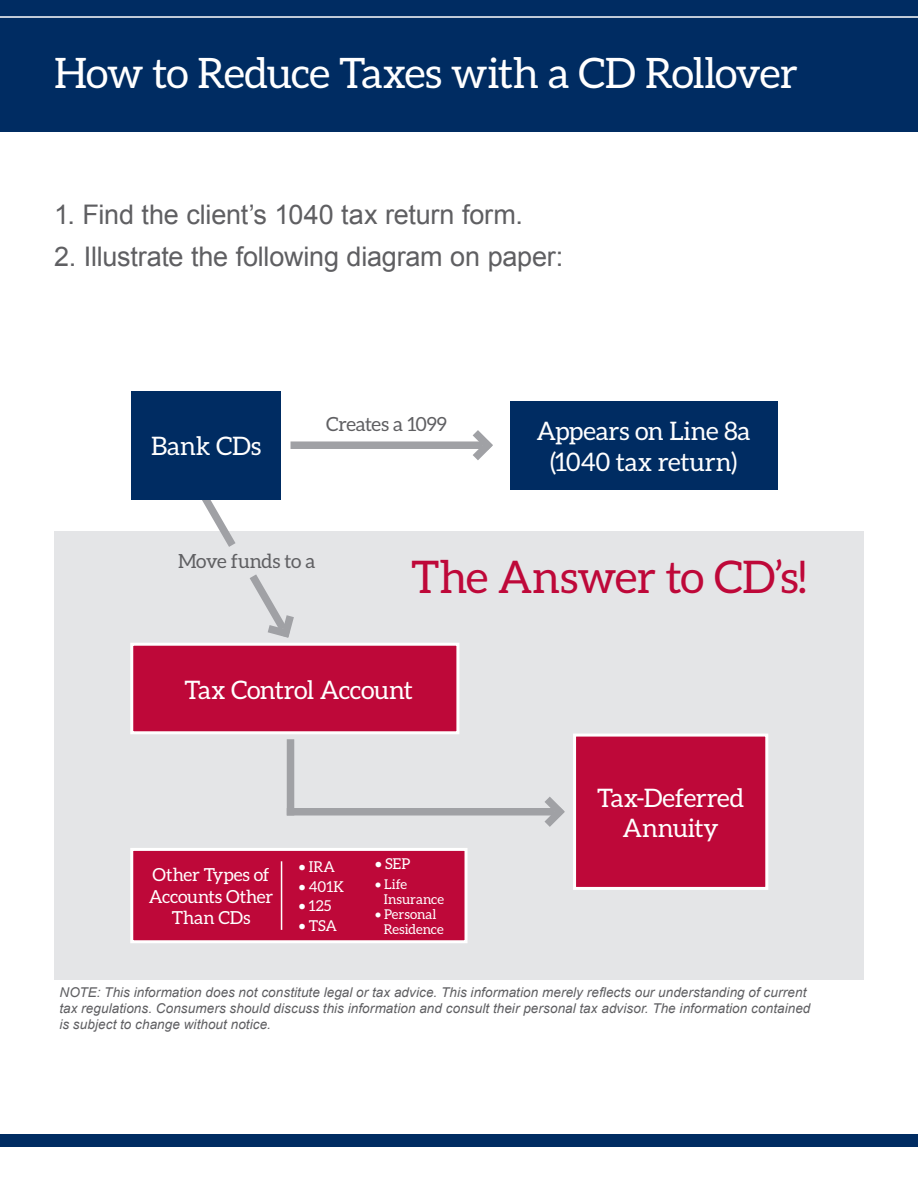
<style>
.page{position:relative;width:918px;height:1188px;background:#fff}
.page>*{position:absolute;margin:0;border:0;box-sizing:border-box;transform-origin:0 0}
.t1{font:45px "Aleo";letter-spacing:-.015em;color:#be0839}
.t2{font:42px "Aleo";letter-spacing:-.03em;color:#fff}
.t3{font:27px "Arial";letter-spacing:-.01em;color:#5f5f62}
.t4{font:25.5px/30.6px "Aleo";letter-spacing:-.01em;color:#fff;text-align:center}
.t5{font:19.5px "Aleo";letter-spacing:-.02em;color:#5f5f62}
.t6{font:18px/21.6px "Aleo";letter-spacing:-.01em;color:#fff;text-align:center}
.t7{font:15px "Aleo";color:#fff}
.t8{font:italic 13.5px/16.2px "Arial";letter-spacing:.005em;color:#5f5f62}
.t9{font:13.5px/15px "Aleo";color:#fff}
</style>
<div class="page">
<div style="left:54px;top:531px;width:810px;height:449px;background:#e4e5e7"></div>
<svg style="left:202px;top:500px;width:34px;height:47px"></svg>
<div style="left:0;top:1134px;width:918px;height:13px;background:#002c62"></div>
<div style="left:0;top:0;width:918px;height:132px;background:#002c62"></div>
<hr style="left:0;top:16px;width:918px;height:2px;background:#fff">
<div style="left:132px;top:391px;width:149px;height:109px;background:#002c62"></div>
<div style="left:510px;top:401px;width:268px;height:89px;background:#002c62"></div>
<div style="left:130px;top:643px;width:329px;height:91px;background:#be0839;border:3px solid #fff"></div>
<div style="left:573px;top:734px;width:195px;height:156px;background:#be0839;border:3px solid #fff"></div>
<div style="left:130px;top:848px;width:338px;height:95px;background:#be0839;border:3px solid #fff"></div>
<hr style="left:281px;top:861px;width:1px;height:69px;background:#fff">
<div style="left:291px;top:441px;width:192px;height:8px;background:#a0a1a5"></div>
<svg style="left:465px;top:430px;width:28px;height:30px"></svg>
<svg style="left:544px;top:797px;width:21px;height:30px"></svg>
<svg style="left:243px;top:574px;width:56px;height:72px"></svg>
<div style="left:287px;top:739px;width:7px;height:77px;background:#a0a1a5"></div>
<div style="left:287px;top:808px;width:268px;height:8px;background:#a0a1a5"></div>
<p class="t2" style="left:54px;top:49px;width:745px">How to Reduce Taxes with a CD Rollover</p>
<p class="t3" style="left:54px;top:197px;width:471px">1. Find the client’s 1040 tax return form.</p>
<p class="t3" style="left:54px;top:239px;width:511px">2. Illustrate the following diagram on paper:</p>
<p class="t4" style="left:151px;top:431px;width:112px">Bank CDs</p>
<p class="t5" style="left:326px;top:413px;width:122px">Creates a 1099</p>
<p class="t4" style="left:537px;top:415px;width:216px">Appears on Line 8a</p>
<p class="t4" style="left:550px;top:446px;width:189px">(1040 tax return)</p>
<p class="t5" style="left:178px;top:550px;width:139px">Move funds to a</p>
<p class="t1" style="left:411px;top:552px;width:397px">The Answer to CD’s!</p>
<p class="t4" style="left:185px;top:674px;width:230px">Tax Control Account</p>
<p class="t6" style="left:149px;top:864px;width:126px">Other Types of<br>Accounts Other<br>Than CDs</p>
<p class="t7" style="left:299px;top:859px;width:38px">• IRA</p>
<p class="t7" style="left:299px;top:878px;width:47px">• 401K</p>
<p class="t7" style="left:299px;top:898px;width:34px">• 125</p>
<p class="t7" style="left:299px;top:917px;width:40px">• TSA</p>
<p class="t7" style="left:375px;top:856px;width:37px">• SEP</p>
<p class="t9" style="left:384px;top:876px;width:62px;text-indent:-9px">• Life<br>Insurance</p>
<p class="t9" style="left:384px;top:906px;width:61px;text-indent:-9px">• Personal<br>Residence</p>
<p class="t4" style="left:597px;top:782px;width:148px">Tax-Deferred<br>Annuity</p>
<p class="t8" style="left:59px;top:984px;width:753px">NOTE: This information does not constitute legal or tax advice. This information merely reflects our understanding of current tax regulations. Consumers should discuss this information and consult their personal tax advisor. The information contained is subject to change without notice.</p>
</div>
